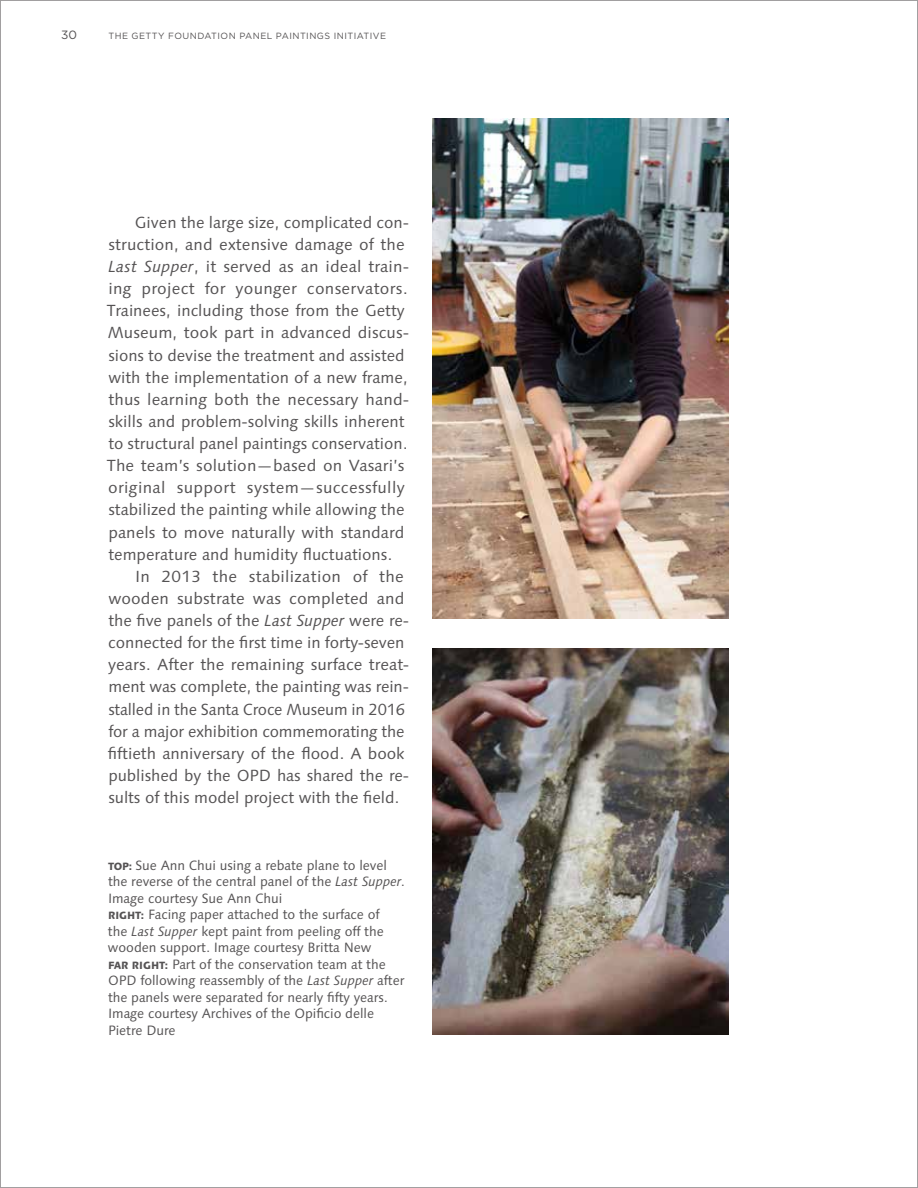
<style>
.page{position:relative;width:918px;height:1188px;background:#fff}
.page>*{position:absolute;margin:0;border:0;box-sizing:border-box;transform-origin:0 0}
.t1{font:16.2px/22px "Linotype Syntax";color:#555354}
.t2{font:13.5px/16.5px "Linotype Syntax";letter-spacing:-.005em;color:#555354}
.t3{font:12px "Gotham";color:#555354}
.t4{font:9px "Gotham";letter-spacing:.05em;color:#555354}
.s1{font-style:italic}
.s2{font-weight:800;font-size:10.5px}
</style>
<div class="page">
<img style="left:432px;top:648px;width:297px;height:387px">
<img style="left:432px;top:119px;width:297px;height:499px">
<p class="t3" style="left:61px;top:27px;width:17px">30</p>
<p class="t4" style="left:108px;top:30px;width:279px">THE GETTY FOUNDATION PANEL PAINTINGS INITIATIVE</p>
<p class="t1" style="left:107px;top:211px;width:304px;text-indent:28px">Given the large size, complicated con&shy;struction, and extensive damage of the <span class="s1">Last Supper</span>, it served as an ideal train&shy;ing project for younger conservators.<br>Trainees, including those from the Getty Museum, took part in advanced discus&shy;sions to devise the treatment and assisted with the implementation of a new frame, thus learning both the necessary hand&shy;skills and problem-solving skills inherent to structural panel paintings conservation.<br>The team’s solution—based on Vasari’s original support system—successfully stabilized the painting while allowing the panels to move naturally with standard temperature and humidity fluctuations.</p>
<p class="t1" style="left:108px;top:565px;width:303px;text-indent:27px">In 2013 the stabilization of the wooden substrate was completed and the five panels of the <span class="s1">Last Supper</span> were re&shy;connected for the first time in forty-seven years. After the remaining surface treat&shy;ment was complete, the painting was rein&shy;stalled in the Santa Croce Museum in 2016 for a major exhibition commemorating the fiftieth anniversary of the flood. A book published by the OPD has shared the re&shy;sults of this model project with the field.</p>
<p class="t2" style="left:108px;top:857px;width:298px"><span class="s2">TOP:</span> Sue Ann Chui using a rebate plane to level the reverse of the central panel of the <span class="s1">Last Supper</span>.<br>Image courtesy Sue Ann Chui<br><span class="s2">RIGHT:</span> Facing paper attached to the surface of<br>the <span class="s1">Last Supper</span> kept paint from peeling off the wooden support. Image courtesy Britta New<br><span class="s2">FAR RIGHT:</span> Part of the conservation team at the OPD following reassembly of the <span class="s1">Last Supper</span> after the panels were separated for nearly fifty years.<br>Image courtesy Archives of the Opificio delle Pietre Dure</p>
</div>
